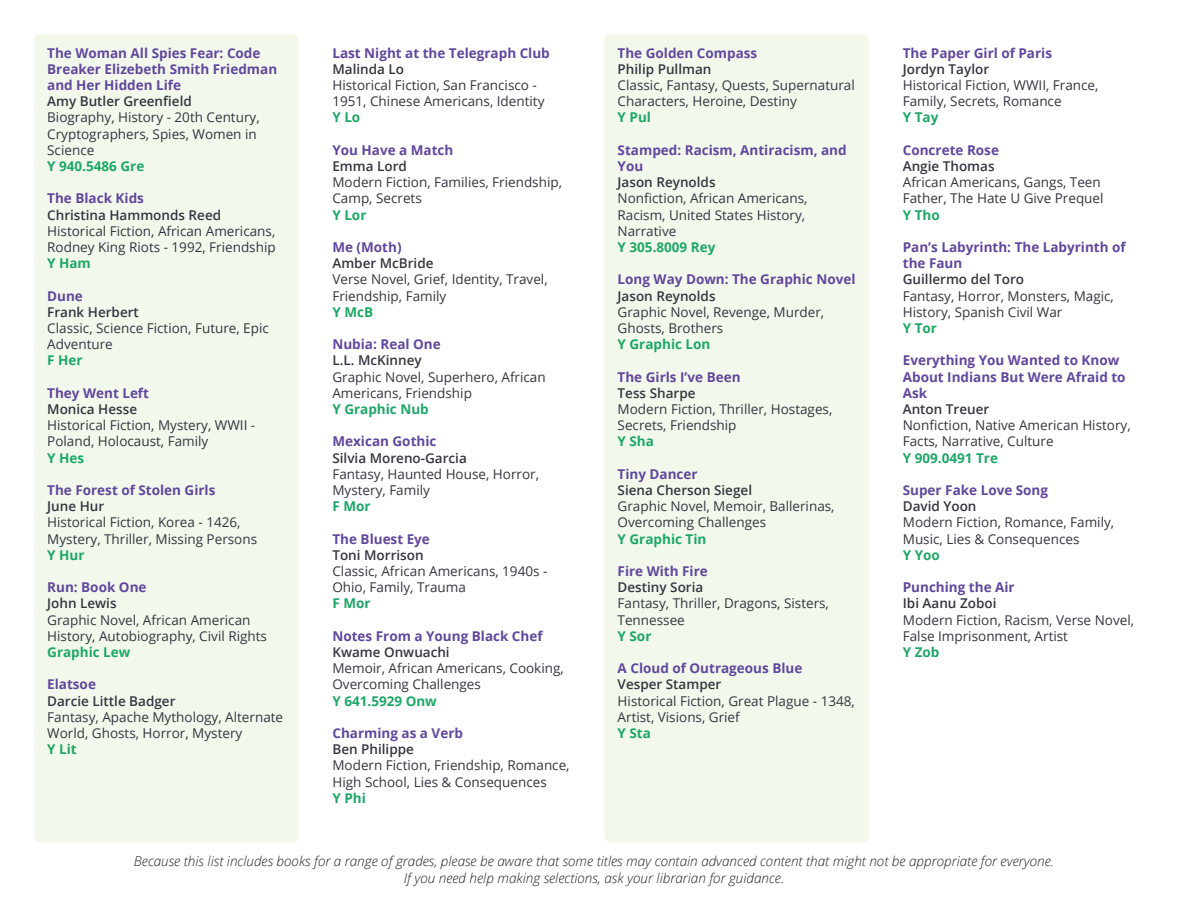
<style>
.page{position:relative;width:1188px;height:918px;background:#fff}
.page>*{position:absolute;margin:0;border:0;box-sizing:border-box;transform-origin:0 0}
.t1{font:13.5px/16.2px "Open Sans";color:#323640}
.t2{font:700 13.5px/16.2px "Open Sans";color:#61479d}
.t3{font:600 13.5px "Open Sans";color:#323640}
.t4{font:italic 300 13.5px "Open Sans";color:#231f20}
.t5{font:700 13.5px "Open Sans";color:#1da766}
</style>
<div class="page">
<div style="left:34px;top:34px;width:265px;height:809px;background:#f2f9ec;border-radius:7px"></div>
<div style="left:604px;top:34px;width:265px;height:809px;background:#f2f9ec;border-radius:7px"></div>
<p class="t2" style="left:47px;top:44px;width:231px">The Woman All Spies Fear: Code<br>Breaker Elizebeth Smith Friedman and Her Hidden Life</p>
<p class="t3" style="left:47px;top:92px;width:146px">Amy Butler Greenfield</p>
<p class="t1" style="left:47px;top:109px;width:214px">Biography, History - 20th Century,<br>Cryptographers, Spies, Women in<br>Science</p>
<p class="t5" style="left:47px;top:157px;width:99px">Y 940.5486 Gre</p>
<p class="t2" style="left:47px;top:190px;width:98px">The Black Kids</p>
<p class="t3" style="left:47px;top:205px;width:175px">Christina Hammonds Reed</p>
<p class="t1" style="left:47px;top:222px;width:230px">Historical Fiction, African Americans,<br>Rodney King Riots - 1992, Friendship</p>
<p class="t5" style="left:47px;top:254px;width:45px">Y Ham</p>
<p class="t2" style="left:47px;top:287px;width:37px">Dune</p>
<p class="t3" style="left:47px;top:303px;width:93px">Frank Herbert</p>
<p class="t1" style="left:47px;top:320px;width:223px">Classic, Science Fiction, Future, Epic<br>Adventure</p>
<p class="t5" style="left:47px;top:351px;width:37px">F Her</p>
<p class="t2" style="left:47px;top:384px;width:103px">They Went Left</p>
<p class="t3" style="left:47px;top:400px;width:91px">Monica Hesse</p>
<p class="t1" style="left:47px;top:417px;width:210px">Historical Fiction, Mystery, WWII -<br>Poland, Holocaust, Family</p>
<p class="t5" style="left:47px;top:448px;width:38px">Y Hes</p>
<p class="t2" style="left:47px;top:482px;width:170px">The Forest of Stolen Girls</p>
<p class="t3" style="left:47px;top:497px;width:58px">June Hur</p>
<p class="t1" style="left:47px;top:514px;width:211px">Historical Fiction, Korea - 1426,<br>Mystery, Thriller, Missing Persons</p>
<p class="t5" style="left:47px;top:545px;width:39px">Y Hur</p>
<p class="t2" style="left:47px;top:579px;width:101px">Run: Book One</p>
<p class="t3" style="left:47px;top:594px;width:71px">John Lewis</p>
<p class="t1" style="left:47px;top:611px;width:221px">Graphic Novel, African American<br>History, Autobiography, Civil Rights</p>
<p class="t5" style="left:47px;top:643px;width:85px">Graphic Lew</p>
<p class="t2" style="left:47px;top:676px;width:50px">Elatsoe</p>
<p class="t3" style="left:47px;top:691px;width:130px">Darcie Little Badger</p>
<p class="t1" style="left:47px;top:708px;width:237px">Fantasy, Apache Mythology, Alternate<br>World, Ghosts, Horror, Mystery</p>
<p class="t5" style="left:47px;top:740px;width:31px">Y Lit</p>
<p class="t2" style="left:332px;top:44px;width:219px">Last Night at the Telegraph Club</p>
<p class="t3" style="left:332px;top:60px;width:73px">Malinda Lo</p>
<p class="t1" style="left:332px;top:77px;width:214px">Historical Fiction, San Francisco -<br>1951, Chinese Americans, Identity</p>
<p class="t5" style="left:332px;top:108px;width:29px">Y Lo</p>
<p class="t2" style="left:332px;top:141px;width:123px">You Have a Match</p>
<p class="t3" style="left:332px;top:157px;width:76px">Emma Lord</p>
<p class="t1" style="left:332px;top:174px;width:231px">Modern Fiction, Families, Friendship,<br>Camp, Secrets</p>
<p class="t5" style="left:332px;top:205px;width:36px">Y Lor</p>
<p class="t2" style="left:332px;top:239px;width:71px">Me (Moth)</p>
<p class="t3" style="left:332px;top:254px;width:103px">Amber McBride</p>
<p class="t1" style="left:332px;top:271px;width:217px">Verse Novel, Grief, Identity, Travel,<br>Friendship, Family</p>
<p class="t5" style="left:332px;top:302px;width:42px">Y McB</p>
<p class="t2" style="left:332px;top:336px;width:110px">Nubia: Real One</p>
<p class="t3" style="left:332px;top:351px;width:91px">L.L. McKinney</p>
<p class="t1" style="left:332px;top:368px;width:215px">Graphic Novel, Superhero, African<br>Americans, Friendship</p>
<p class="t5" style="left:332px;top:400px;width:98px">Y Graphic Nub</p>
<p class="t2" style="left:332px;top:433px;width:106px">Mexican Gothic</p>
<p class="t3" style="left:332px;top:448px;width:136px">Silvia Moreno-Garcia</p>
<p class="t1" style="left:332px;top:465px;width:208px">Fantasy, Haunted House, Horror,<br>Mystery, Family</p>
<p class="t5" style="left:332px;top:497px;width:40px">F Mor</p>
<p class="t2" style="left:332px;top:530px;width:99px">The Bluest Eye</p>
<p class="t3" style="left:332px;top:546px;width:93px">Toni Morrison</p>
<p class="t1" style="left:332px;top:563px;width:217px">Classic, African Americans, 1940s -<br>Ohio, Family, Trauma</p>
<p class="t5" style="left:332px;top:594px;width:40px">F Mor</p>
<p class="t2" style="left:332px;top:627px;width:212px">Notes From a Young Black Chef</p>
<p class="t3" style="left:332px;top:643px;width:119px">Kwame Onwuachi</p>
<p class="t1" style="left:332px;top:660px;width:233px">Memoir, African Americans, Cooking,<br>Overcoming Challenges</p>
<p class="t5" style="left:332px;top:691px;width:106px">Y 641.5929 Onw</p>
<p class="t2" style="left:332px;top:725px;width:132px">Charming as a Verb</p>
<p class="t3" style="left:332px;top:740px;width:83px">Ben Philippe</p>
<p class="t1" style="left:332px;top:757px;width:239px">Modern Fiction, Friendship, Romance,<br>High School, Lies &amp; Consequences</p>
<p class="t5" style="left:332px;top:788px;width:35px">Y Phi</p>
<p class="t2" style="left:618px;top:44px;width:141px">The Golden Compass</p>
<p class="t3" style="left:618px;top:60px;width:95px">Philip Pullman</p>
<p class="t1" style="left:618px;top:77px;width:239px">Classic, Fantasy, Quests, Supernatural<br>Characters, Heroine, Destiny</p>
<p class="t5" style="left:618px;top:108px;width:35px">Y Pul</p>
<p class="t2" style="left:618px;top:141px;width:231px">Stamped: Racism, Antiracism, and<br>You</p>
<p class="t3" style="left:618px;top:173px;width:99px">Jason Reynolds</p>
<p class="t1" style="left:618px;top:190px;width:191px">Nonfiction, African Americans,<br>Racism, United States History,<br>Narrative</p>
<p class="t5" style="left:618px;top:238px;width:99px">Y 305.8009 Rey</p>
<p class="t2" style="left:618px;top:271px;width:239px">Long Way Down: The Graphic Novel</p>
<p class="t3" style="left:618px;top:286px;width:99px">Jason Reynolds</p>
<p class="t1" style="left:618px;top:303px;width:208px">Graphic Novel, Revenge, Murder,<br>Ghosts, Brothers</p>
<p class="t5" style="left:618px;top:335px;width:94px">Y Graphic Lon</p>
<p class="t2" style="left:618px;top:368px;width:124px">The Girls I’ve Been</p>
<p class="t3" style="left:618px;top:384px;width:79px">Tess Sharpe</p>
<p class="t1" style="left:618px;top:401px;width:216px">Modern Fiction, Thriller, Hostages,<br>Secrets, Friendship</p>
<p class="t5" style="left:618px;top:432px;width:38px">Y Sha</p>
<p class="t2" style="left:618px;top:465px;width:82px">Tiny Dancer</p>
<p class="t3" style="left:618px;top:481px;width:136px">Siena Cherson Siegel</p>
<p class="t1" style="left:618px;top:498px;width:218px">Graphic Novel, Memoir, Ballerinas,<br>Overcoming Challenges</p>
<p class="t5" style="left:618px;top:529px;width:90px">Y Graphic Tin</p>
<p class="t2" style="left:618px;top:563px;width:92px">Fire With Fire</p>
<p class="t3" style="left:618px;top:578px;width:87px">Destiny Soria</p>
<p class="t1" style="left:618px;top:595px;width:213px">Fantasy, Thriller, Dragons, Sisters,<br>Tennessee</p>
<p class="t5" style="left:618px;top:626px;width:35px">Y Sor</p>
<p class="t2" style="left:618px;top:660px;width:186px">A Cloud of Outrageous Blue</p>
<p class="t3" style="left:618px;top:675px;width:105px">Vesper Stamper</p>
<p class="t1" style="left:618px;top:692px;width:239px">Historical Fiction, Great Plague - 1348,<br>Artist, Visions, Grief</p>
<p class="t5" style="left:618px;top:724px;width:35px">Y Sta</p>
<p class="t2" style="left:903px;top:44px;width:151px">The Paper Girl of Paris</p>
<p class="t3" style="left:903px;top:60px;width:88px">Jordyn Taylor</p>
<p class="t1" style="left:903px;top:77px;width:197px">Historical Fiction, WWII, France,<br>Family, Secrets, Romance</p>
<p class="t5" style="left:903px;top:108px;width:37px">Y Tay</p>
<p class="t2" style="left:903px;top:141px;width:98px">Concrete Rose</p>
<p class="t3" style="left:903px;top:157px;width:93px">Angie Thomas</p>
<p class="t1" style="left:903px;top:174px;width:202px">African Americans, Gangs, Teen<br>Father, The Hate U Give Prequel</p>
<p class="t5" style="left:903px;top:205px;width:38px">Y Tho</p>
<p class="t2" style="left:903px;top:239px;width:224px">Pan’s Labyrinth: The Labyrinth of the Faun</p>
<p class="t3" style="left:903px;top:270px;width:123px">Guillermo del Toro</p>
<p class="t1" style="left:903px;top:287px;width:213px">Fantasy, Horror, Monsters, Magic,<br>History, Spanish Civil War</p>
<p class="t5" style="left:903px;top:319px;width:36px">Y Tor</p>
<p class="t2" style="left:903px;top:352px;width:224px">Everything You Wanted to Know<br>About Indians But Were Afraid to<br>Ask</p>
<p class="t3" style="left:903px;top:400px;width:88px">Anton Treuer</p>
<p class="t1" style="left:903px;top:417px;width:229px">Nonfiction, Native American History,<br>Facts, Narrative, Culture</p>
<p class="t5" style="left:903px;top:448px;width:97px">Y 909.0491 Tre</p>
<p class="t2" style="left:903px;top:482px;width:147px">Super Fake Love Song</p>
<p class="t3" style="left:903px;top:497px;width:75px">David Yoon</p>
<p class="t1" style="left:903px;top:514px;width:213px">Modern Fiction, Romance, Family,<br>Music, Lies &amp; Consequences</p>
<p class="t5" style="left:903px;top:545px;width:39px">Y Yoo</p>
<p class="t2" style="left:903px;top:579px;width:113px">Punching the Air</p>
<p class="t3" style="left:903px;top:594px;width:95px">Ibi Aanu Zoboi</p>
<p class="t1" style="left:903px;top:611px;width:233px">Modern Fiction, Racism, Verse Novel,<br>False Imprisonment, Artist</p>
<p class="t5" style="left:903px;top:643px;width:38px">Y Zob</p>
<p class="t4" style="left:134px;top:852px;width:922px">Because this list includes books for a range of grades, please be aware that some titles may contain advanced content that might not be appropriate for everyone.</p>
<p class="t4" style="left:404px;top:869px;width:382px">If you need help making selections, ask your librarian for guidance.</p>
</div>
